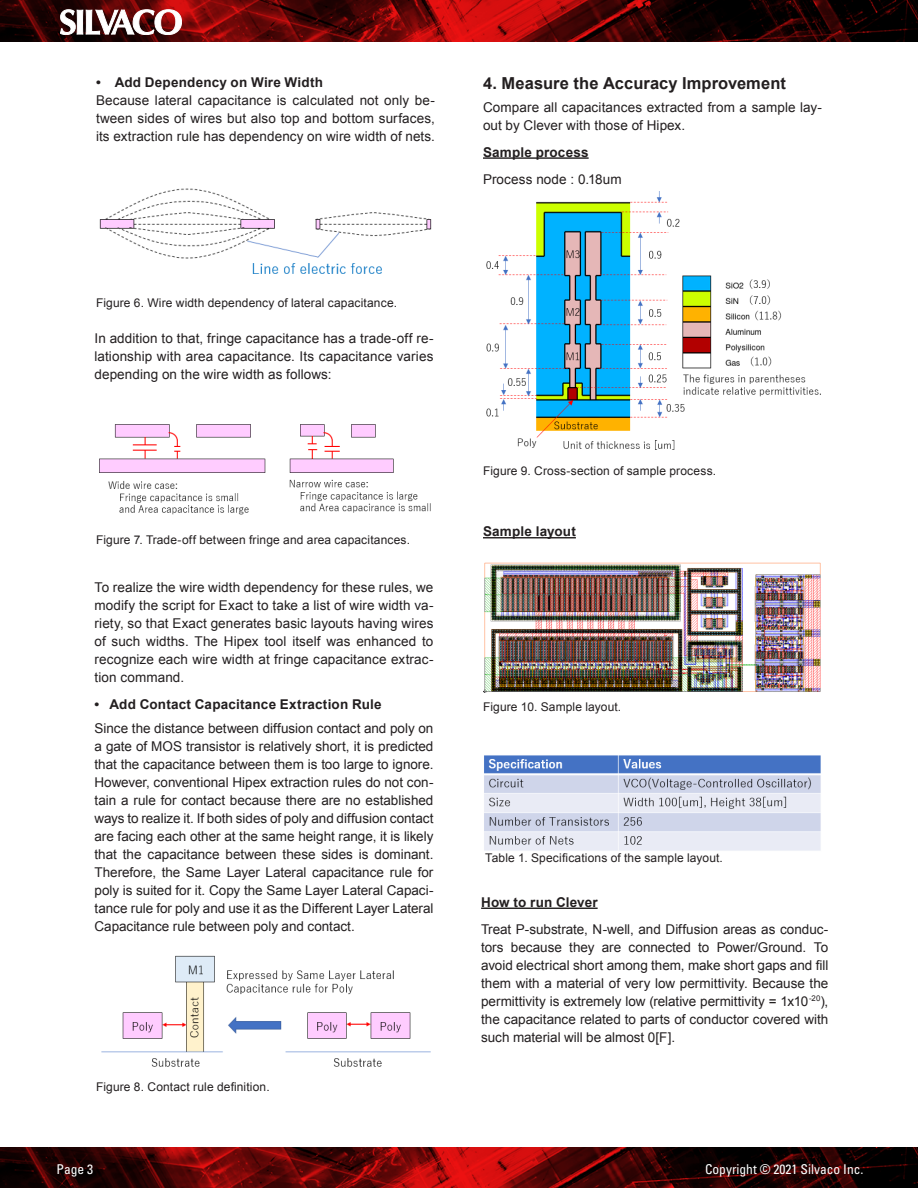
<style>
.page{position:relative;width:918px;height:1188px;background:#fff}
.page>*{position:absolute;margin:0;border:0;box-sizing:border-box;transform-origin:0 0}
.app_note_sub_heading{font:700 16.5px "Arial";letter-spacing:.005em;color:#231f20}
.app_note_body_text{font:13.5px/18px "Arial";letter-spacing:.005em;color:#231f20;text-align:justify}
.app_note_body_text-2{font:700 13.5px "Arial";letter-spacing:.015em;color:#231f20}
.bullet{font:700 13.5px "Arial";letter-spacing:.015em;color:#231f20}
.t1{font:condensed 13.5px "Univers";color:#fff}
.bullet_3{font:700 13.5px "Arial";letter-spacing:.015em;color:#231f20}
.figure_captions{font:12px "Arial";letter-spacing:.01em;color:#231f20}
</style>
<div class="page">
<img style="left:0;top:1147px;width:918px;height:41px">
<img style="left:0;top:0;width:918px;height:42px">
<svg style="left:60px;top:10px;width:122px;height:25px"></svg>
<hr style="left:483px;top:157px;width:106px;height:2px;background:#231f20">
<img style="left:99px;top:188px;width:333px;height:86px">
<img style="left:99px;top:424px;width:332px;height:91px">
<img style="left:486px;top:192px;width:335px;height:258px">
<img style="left:101px;top:955px;width:330px;height:112px">
<img style="left:483px;top:562px;width:338px;height:131px">
<img style="left:484px;top:755px;width:337px;height:96px">
<hr style="left:483px;top:537px;width:93px;height:1px;background:#231f20">
<hr style="left:481px;top:908px;width:117px;height:1px;background:#231f20">
<p class="bullet_3" style="left:96px;top:73px;width:229px">• Add Dependency on Wire Width</p>
<p class="app_note_body_text" style="left:96px;top:91px;width:341px">Because lateral capacitance is calculated not only be&shy;tween sides of wires but also top and bottom surfaces, its extraction rule has dependency on wire width of nets.</p>
<p class="figure_captions" style="left:96px;top:295px;width:303px">Figure 6. Wire width dependency of lateral capacitance.</p>
<p class="app_note_body_text" style="left:94px;top:329px;width:340px">In addition to that, fringe capacitance has a trade-off re&shy;lationship with area capacitance. Its capacitance varies depending on the wire width as follows:</p>
<p class="figure_captions" style="left:96px;top:532px;width:316px">Figure 7. Trade-off between fringe and area capacitances.</p>
<p class="app_note_body_text" style="left:94px;top:578px;width:340px">To realize the wire width dependency for these rules, we modify the script for Exact to take a list of wire width va&shy;riety, so that Exact generates basic layouts having wires of such widths. The Hipex tool itself was enhanced to recognize each wire width at fringe capacitance extrac&shy;tion command.</p>
<p class="bullet" style="left:94px;top:695px;width:289px">• Add Contact Capacitance Extraction Rule</p>
<p class="app_note_body_text" style="left:94px;top:719px;width:340px">Since the distance between diffusion contact and poly on a gate of MOS transistor is relatively short, it is predicted that the capacitance between them is too large to ignore.<br>However, conventional Hipex extraction rules do not con&shy;tain a rule for contact because there are no established ways to realize it. If both sides of poly and diffusion contact are facing each other at the same height range, it is likely that the capacitance between these sides is dominant.<br>Therefore, the Same Layer Lateral capacitance rule for poly is suited for it. Copy the Same Layer Lateral Capaci&shy;tance rule for poly and use it as the Different Layer Lateral Capacitance rule between poly and contact.</p>
<p class="figure_captions" style="left:96px;top:1079px;width:175px">Figure 8. Contact rule definition.</p>
<p class="app_note_sub_heading" style="left:483px;top:72px;width:304px">4. Measure the Accuracy Improvement</p>
<p class="app_note_body_text" style="left:483px;top:98px;width:340px">Compare all capacitances extracted from a sample lay&shy;out by Clever with those of Hipex.</p>
<p class="app_note_body_text-2" style="left:483px;top:143px;width:107px">Sample process</p>
<p class="app_note_body_text" style="left:483px;top:170px;width:140px">Process node : 0.18um</p>
<p class="figure_captions" style="left:483px;top:463px;width:235px">Figure 9. Cross-section of sample process.</p>
<p class="app_note_body_text-2" style="left:483px;top:523px;width:94px">Sample layout</p>
<p class="figure_captions" style="left:483px;top:699px;width:140px">Figure 10. Sample layout.</p>
<p class="figure_captions" style="left:485px;top:850px;width:239px">Table 1. Specifications of the sample layout.</p>
<p class="app_note_body_text-2" style="left:481px;top:893px;width:118px">How to run Clever</p>
<p class="app_note_body_text" style="left:481px;top:920px;width:349px">Treat P-substrate, N-well, and Diffusion areas as conduc&shy;tors because they are connected to Power/Ground. To avoid electrical short among them, make short gaps and fill them with a material of very low permittivity. Because the permittivity is extremely low (relative permittivity = 1x10<sup>-20</sup>), the capacitance related to parts of conductor covered with such material will be almost 0[F].</p>
<p class="t1" style="left:57px;top:1160px;width:38px">Page 3</p>
<p class="t1" style="left:705px;top:1160px;width:160px">Copyright © 2021 Silvaco Inc.</p>
</div>
